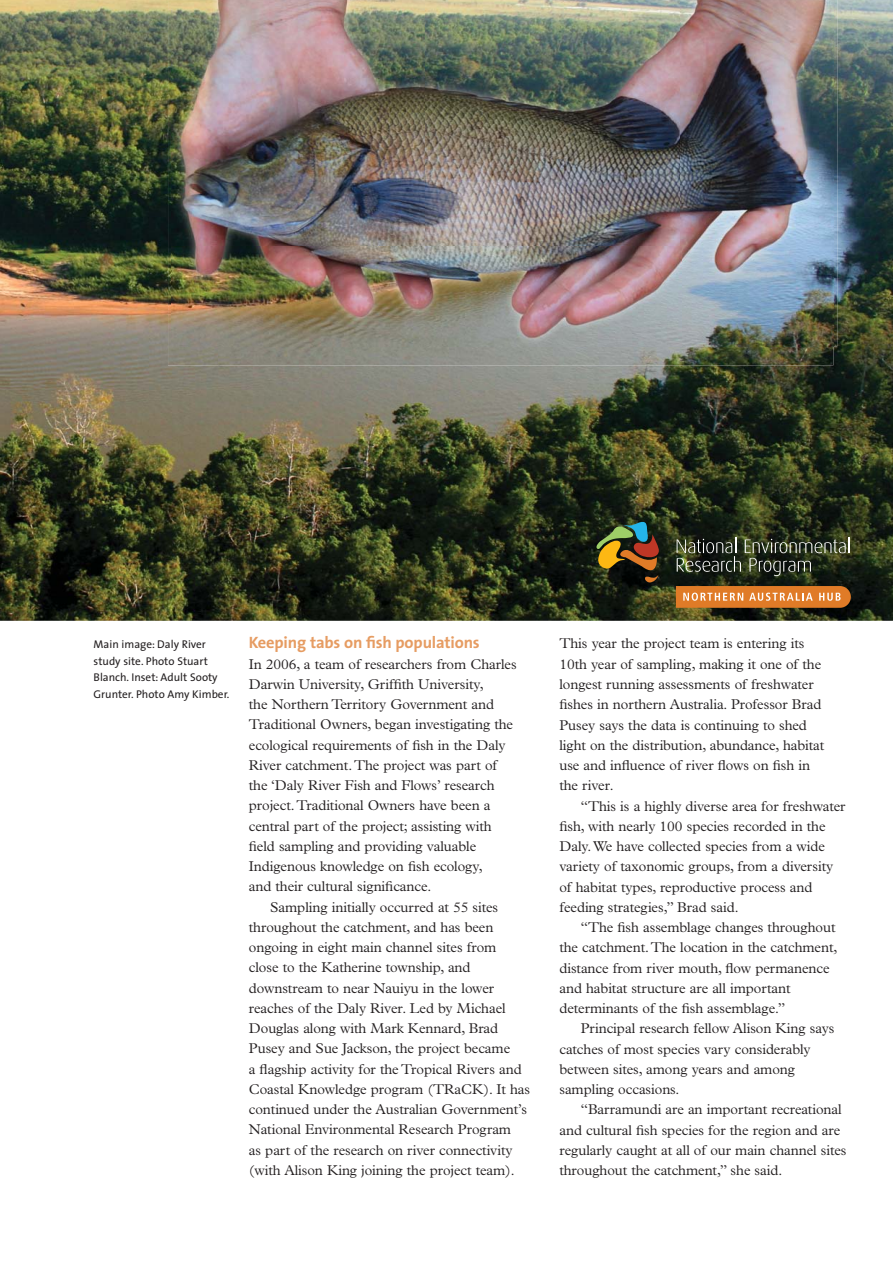
<style>
.page{position:relative;width:893px;height:1263px;background:#fff}
.page>*{position:absolute;margin:0;border:0;box-sizing:border-box;transform-origin:0 0}
.t1{font:700 16.5px "The Sans";letter-spacing:-.01em;color:#e69c62}
.t2{font:300 14.25px/20.2px "Plantin";letter-spacing:-.005em;color:#231f20}
.t3{font:11.25px/16.5px "The Sans";color:#231f20}
</style>
<div class="page">
<img style="left:0;top:0;width:892px;height:621px">
<img style="left:219px;top:0;width:618px;height:347px">
<img style="left:168px;top:0;width:51px;height:365px">
<img style="left:219px;top:345px;width:614px;height:20px">
<img style="left:676px;top:538px;width:173px;height:38px">
<svg style="left:595px;top:521px;width:64px;height:61px;background:#584d27"></svg>
<svg style="left:676px;top:586px;width:174px;height:22px;background:#df8840"></svg>
<p class="t3" style="left:94px;top:637px;width:137px">Main image: Daly River study site. Photo Stuart<br>Blanch. Inset: Adult Sooty<br>Grunter. Photo Amy Kimber.</p>
<p class="t1" style="left:249px;top:634px;width:232px">Keeping tabs on fish populations</p>
<p class="t2" style="left:249px;top:655px;width:269px">In 2006, a team of researchers from Charles Darwin University, Griffith University,<br>the Northern Territory Government and Traditional Owners, began investigating the ecological requirements of fish in the Daly River catchment. The project was part of the ‘Daly River Fish and Flows’ research project. Traditional Owners have been a central part of the project; assisting with field sampling and providing valuable Indigenous knowledge on fish ecology,<br>and their cultural significance.</p>
<p class="t2" style="left:249px;top:898px;width:283px;text-indent:21px">Sampling initially occurred at 55 sites throughout the catchment, and has been ongoing in eight main channel sites from<br>close to the Katherine township, and downstream to near Nauiyu in the lower reaches of the Daly River. Led by Michael Douglas along with Mark Kennard, Brad Pusey and Sue Jackson, the project became<br>a flagship activity for the Tropical Rivers and Coastal Knowledge program (TRaCK). It has continued under the Australian Government’s National Environmental Research Program<br>as part of the research on river connectivity (with Alison King joining the project team).</p>
<p class="t2" style="left:559px;top:635px;width:266px">This year the project team is entering its 10th year of sampling, making it one of the longest running assessments of freshwater fishes in northern Australia. Professor Brad Pusey says the data is continuing to shed light on the distribution, abundance, habitat use and influence of river flows on fish in the river.</p>
<p class="t2" style="left:559px;top:797px;width:287px;text-indent:21px">“This is a highly diverse area for freshwater fish, with nearly 100 species recorded in the Daly. We have collected species from a wide variety of taxonomic groups, from a diversity of habitat types, reproductive process and feeding strategies,” Brad said.</p>
<p class="t2" style="left:559px;top:918px;width:279px;text-indent:21px">“The fish assemblage changes throughout the catchment. The location in the catchment, distance from river mouth, flow permanence and habitat structure are all important determinants of the fish assemblage.”</p>
<p class="t2" style="left:559px;top:1020px;width:276px;text-indent:21px">Principal research fellow Alison King says catches of most species vary considerably between sites, among years and among sampling occasions.</p>
<p class="t2" style="left:559px;top:1101px;width:288px;text-indent:21px">“Barramundi are an important recreational and cultural fish species for the region and are regularly caught at all of our main channel sites throughout the catchment,” she said.</p>
</div>
